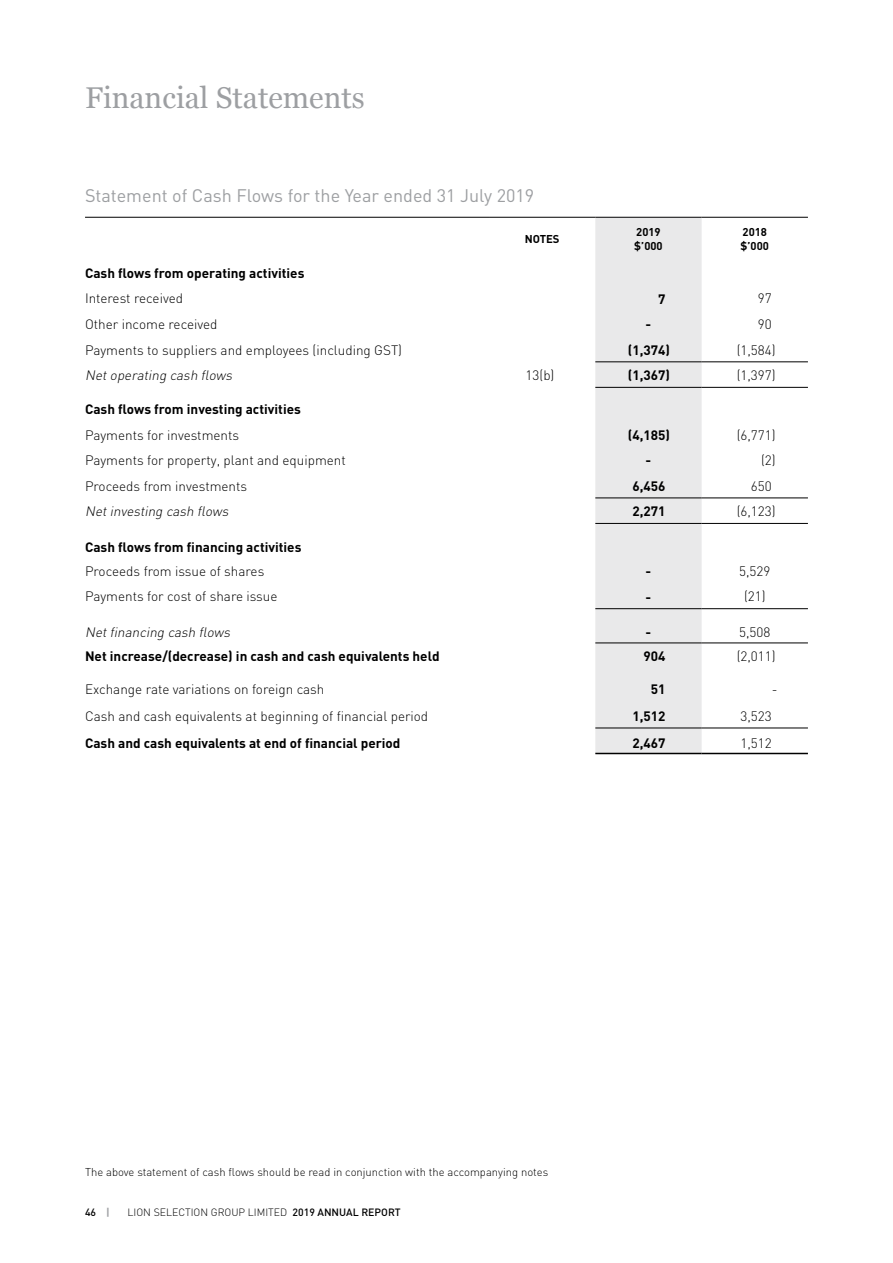
<style>
.page{position:relative;width:893px;height:1263px;background:#fff}
.page>*{position:absolute;margin:0;border:0;box-sizing:border-box;transform-origin:0 0}
.t1{font:30px "Georgia";color:#9d9fa2}
.t2{font:18px "DIN";color:#9d9fa2}
.t3{font:300 13.5px "DIN";color:#000}
.t4{font:700 13.5px "DIN";color:#000}
.t5{font:italic 300 13.5px "DIN";color:#000}
.t6{font:300 11.25px "DIN";color:#000}
.t7{font:700 11.25px/13.5px "DIN";color:#000}
.t8{font:300 10.5px "DIN";color:#000}
.t9{font:500 10.5px "DIN";color:#000}
.s1{font-weight:700;color:#9d9fa2}
.s2{font-weight:500}
</style>
<div class="page">
<div style="left:595px;top:218px;width:107px;height:535px;background:#e9e9ea"></div>
<hr style="left:85px;top:217px;width:404px;height:1px;background:#000">
<hr style="left:489px;top:217px;width:106px;height:1px;background:#000">
<hr style="left:595px;top:217px;width:107px;height:1px;background:#000">
<hr style="left:702px;top:217px;width:106px;height:1px;background:#000">
<hr style="left:595px;top:361px;width:107px;height:1px;background:#000">
<hr style="left:702px;top:361px;width:106px;height:1px;background:#000">
<hr style="left:595px;top:387px;width:107px;height:1px;background:#000">
<hr style="left:702px;top:387px;width:106px;height:1px;background:#000">
<hr style="left:595px;top:497px;width:107px;height:1px;background:#000">
<hr style="left:702px;top:497px;width:106px;height:1px;background:#000">
<hr style="left:595px;top:523px;width:107px;height:1px;background:#000">
<hr style="left:702px;top:523px;width:106px;height:1px;background:#000">
<hr style="left:595px;top:728px;width:107px;height:1px;background:#000">
<hr style="left:702px;top:728px;width:106px;height:1px;background:#000">
<hr style="left:595px;top:753px;width:107px;height:1px;background:#000">
<hr style="left:702px;top:753px;width:106px;height:1px;background:#000">
<hr style="left:595px;top:608px;width:107px;height:1px;background:#000">
<hr style="left:702px;top:608px;width:106px;height:1px;background:#000">
<hr style="left:595px;top:642px;width:107px;height:1px;background:#000">
<hr style="left:702px;top:642px;width:106px;height:1px;background:#000">
<h1 class="t1" style="left:85px;top:75px;width:281px">Financial Statements</h1>
<h2 class="t2" style="left:85px;top:184px;width:451px">Statement of Cash Flows for the Year ended 31 July 2019</h2>
<p class="t7" style="left:525px;top:232px;width:36px">NOTES</p>
<p class="t7" style="left:634px;top:225px;width:30px">2019 $’000</p>
<p class="t7" style="left:741px;top:225px;width:30px">2018 $’000</p>
<p class="t4" style="left:85px;top:264px;width:221px">Cash flows from operating activities</p>
<p class="t3" style="left:85px;top:290px;width:99px">Interest received</p>
<p class="t4" style="left:658px;top:290px;width:9px">7</p>
<p class="t3" style="left:758px;top:290px;width:15px">97</p>
<p class="t3" style="left:85px;top:316px;width:134px">Other income received</p>
<p class="t4" style="left:646px;top:315px;width:7px">-</p>
<p class="t3" style="left:758px;top:316px;width:15px">90</p>
<p class="t3" style="left:85px;top:341px;width:319px">Payments to suppliers and employees (including GST)</p>
<p class="t4" style="left:628px;top:341px;width:44px">(1,374)</p>
<p class="t3" style="left:737px;top:341px;width:40px">(1,584)</p>
<p class="t5" style="left:85px;top:367px;width:152px">Netoperating cash flows</p>
<p class="t3" style="left:526px;top:367px;width:30px">13(b)</p>
<p class="t4" style="left:628px;top:366px;width:44px">(1,367)</p>
<p class="t3" style="left:737px;top:367px;width:40px">(1,397)</p>
<p class="t4" style="left:85px;top:400px;width:217px">Cash flows from investing activities</p>
<p class="t3" style="left:85px;top:426px;width:156px">Payments for investments</p>
<p class="t4" style="left:628px;top:426px;width:44px">(4,185)</p>
<p class="t3" style="left:737px;top:426px;width:40px">(6,771)</p>
<p class="t3" style="left:85px;top:452px;width:262px">Payments for property, plant and equipment</p>
<p class="t4" style="left:646px;top:452px;width:7px">-</p>
<p class="t3" style="left:761px;top:452px;width:16px">(2)</p>
<p class="t3" style="left:85px;top:477px;width:164px">Proceeds from investments</p>
<p class="t4" style="left:632px;top:477px;width:35px">6,456</p>
<p class="t3" style="left:751px;top:477px;width:22px">650</p>
<p class="t5" style="left:85px;top:503px;width:148px">Netinvesting cash flows</p>
<p class="t4" style="left:632px;top:503px;width:35px">2,271</p>
<p class="t3" style="left:737px;top:503px;width:40px">(6,123)</p>
<p class="t4" style="left:85px;top:538px;width:218px">Cash flows from financing activities</p>
<p class="t3" style="left:85px;top:563px;width:181px">Proceeds from issue of shares</p>
<p class="t4" style="left:646px;top:562px;width:7px">-</p>
<p class="t3" style="left:739px;top:563px;width:33px">5,529</p>
<p class="t3" style="left:85px;top:588px;width:194px">Payments for cost of share issue</p>
<p class="t4" style="left:646px;top:588px;width:7px">-</p>
<p class="t3" style="left:744px;top:588px;width:23px">(21)</p>
<p class="t5" style="left:85px;top:624px;width:149px">Netfinancing cash flows</p>
<p class="t4" style="left:646px;top:623px;width:7px">-</p>
<p class="t3" style="left:739px;top:624px;width:33px">5,508</p>
<p class="t4" style="left:85px;top:648px;width:356px">Net increase/(decrease) in cash and cash equivalents held</p>
<p class="t4" style="left:643px;top:648px;width:23px">904</p>
<p class="t3" style="left:737px;top:648px;width:40px">(2,011)</p>
<p class="t3" style="left:85px;top:681px;width:241px">Exchange rate variations on foreign cash</p>
<p class="t4" style="left:651px;top:681px;width:16px">51</p>
<p class="t3" style="left:772px;top:681px;width:7px">-</p>
<p class="t3" style="left:85px;top:707px;width:345px">Cash and cash equivalents at beginning of financial period</p>
<p class="t4" style="left:632px;top:707px;width:35px">1,512</p>
<p class="t3" style="left:740px;top:707px;width:33px">3,523</p>
<p class="t4" style="left:85px;top:734px;width:317px">Cash and cash equivalents at end of financial period</p>
<p class="t4" style="left:632px;top:734px;width:35px">2,467</p>
<p class="t3" style="left:740px;top:734px;width:33px">1,512</p>
<p class="t6" style="left:85px;top:1165px;width:465px">The above statement of cash flows should be read in conjunction with the accompanying notes</p>
<p class="t9" style="left:85px;top:1206px;width:26px">46 <span class="s1">|</span></p>
<p class="t8" style="left:128px;top:1206px;width:275px">LION SELECTION GROUP LIMITED <span class="s2">2019 ANNUAL REPORT</span></p>
</div>
